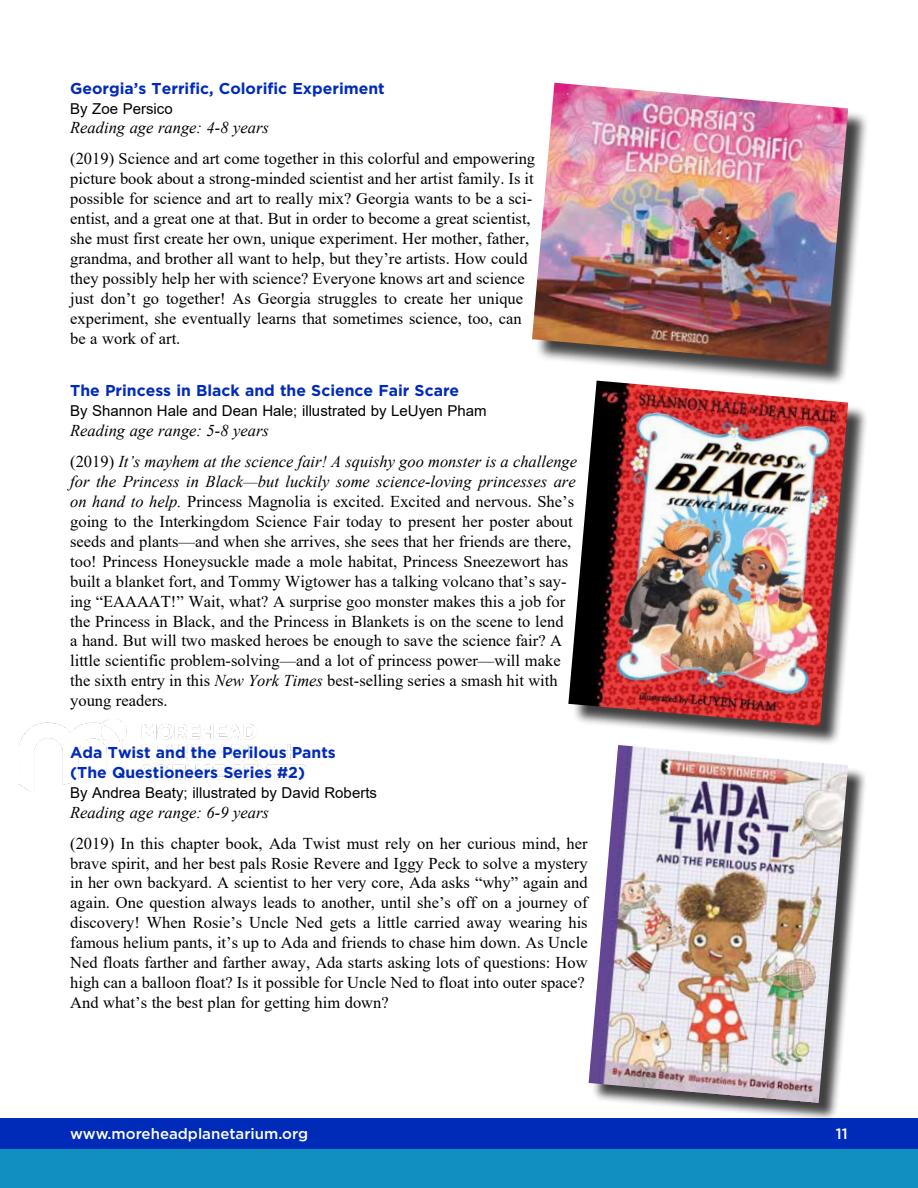
<style>
.page{position:relative;width:918px;height:1188px;background:#fff}
.page>*{position:absolute;margin:0;border:0;box-sizing:border-box;transform-origin:0 0}
.t1{font:16.5px/20px "Times New Roman";color:#000}
.t2{font:italic 16.5px/30.8px "Times New Roman";color:#000}
.t3{font:700 15.75px/20px "Gotham";color:#002bb8}
.t4{font:15px "Arial";color:#000}
.t5{font:500 15px "Gotham";color:#fff}
.s1{font-style:normal}
.s2{font-style:italic}
</style>
<div class="page">
<div style="left:0;top:1149px;width:918px;height:39px;background:#0f90c1"></div>
<div style="left:0;top:1119px;width:918px;height:30px;background:#002bb8"></div>
<img style="left:18px;top:719px;width:288px;height:73px">
<div style="left:535px;top:86px;width:335px;height:300px;background:#000;opacity:.75"></div>
<img style="left:532px;top:83px;width:316px;height:282px">
<div style="left:591px;top:748px;width:276px;height:374px;background:#000;opacity:.75"></div>
<img style="left:589px;top:746px;width:259px;height:357px">
<div style="left:572px;top:384px;width:297px;height:362px;background:#000;opacity:.75"></div>
<img style="left:568px;top:381px;width:280px;height:345px">
<p class="t3" style="left:70px;top:78px;width:316px">Georgia’s Terrific, Colorific Experiment</p>
<p class="t4" style="left:70px;top:98px;width:104px">By Zoe Persico</p>
<p class="t2" style="left:70px;top:112px;width:200px">Reading age range: 4-8 years</p>
<p class="t1" style="left:70px;top:148px;width:467px">(2019) Science and art come together in this colorful and empowering picture book about a strong-minded scientist and her artist family. Is it possible for science and art to really mix? Georgia wants to be a sci&shy;entist, and a great one at that. But in order to become a great scientist, she must first create her own, unique experiment. Her mother, father, grandma, and brother all want to help, but they’re artists. How could they possibly help her with science? Everyone knows art and science just don’t go together! As Georgia struggles to create her unique experiment, she eventually learns that sometimes science, too, can be a work of art.</p>
<p class="t3" style="left:70px;top:381px;width:391px">The Princess in Black and the Science Fair Scare</p>
<p class="t4" style="left:70px;top:401px;width:418px">By Shannon Hale and Dean Hale; illustrated by LeUyen Pham</p>
<p class="t2" style="left:70px;top:415px;width:509px">Reading age range: 5-8 years<br><span class="s1">(2019)</span> It’s mayhem at the science fair! A squishy goo monster is a challenge</p>
<p class="t1" style="left:70px;top:471px;width:507px"><span class="s2">for the Princess in Black—but luckily some science-loving princesses are on hand to help.</span> Princess Magnolia is excited. Excited and nervous. She’s going to the Interkingdom Science Fair today to present her poster about seeds and plants—and when she arrives, she sees that her friends are there, too! Princess Honeysuckle made a mole habitat, Princess Sneezewort has built a blanket fort, and Tommy Wigtower has a talking volcano that’s say&shy;ing “EAAAAT!” Wait, what? A surprise goo monster makes this a job for the Princess in Black, and the Princess in Blankets is on the scene to lend<br>a hand. But will two masked heroes be enough to save the science fair? A little scientific problem-solving—and a lot of princess power—will make the sixth entry in this <span class="s2">New York Times</span> best-selling series a smash hit with young readers.</p>
<p class="t3" style="left:70px;top:742px;width:267px">Ada Twist and the Perilous Pants (The Questioneers Series #2)</p>
<p class="t4" style="left:70px;top:782px;width:308px">By Andrea Beaty; illustrated by David Roberts</p>
<p class="t2" style="left:70px;top:797px;width:200px">Reading age range: 6-9 years</p>
<p class="t1" style="left:70px;top:833px;width:519px">(2019) In this chapter book, Ada Twist must rely on her curious mind, her brave spirit, and her best pals Rosie Revere and Iggy Peck to solve a mystery in her own backyard. A scientist to her very core, Ada asks “why” again and again. One question always leads to another, until she’s off on a journey of discovery! When Rosie’s Uncle Ned gets a little carried away wearing his famous helium pants, it’s up to Ada and friends to chase him down. As Uncle Ned floats farther and farther away, Ada starts asking lots of questions: How high can a balloon float? Is it possible for Uncle Ned to float into outer space?<br>And what’s the best plan for getting him down?</p>
<p class="t5" style="left:70px;top:1124px;width:239px">www.moreheadplanetarium.org</p>
<p class="t5" style="left:836px;top:1124px;width:13px">11</p>
</div>
